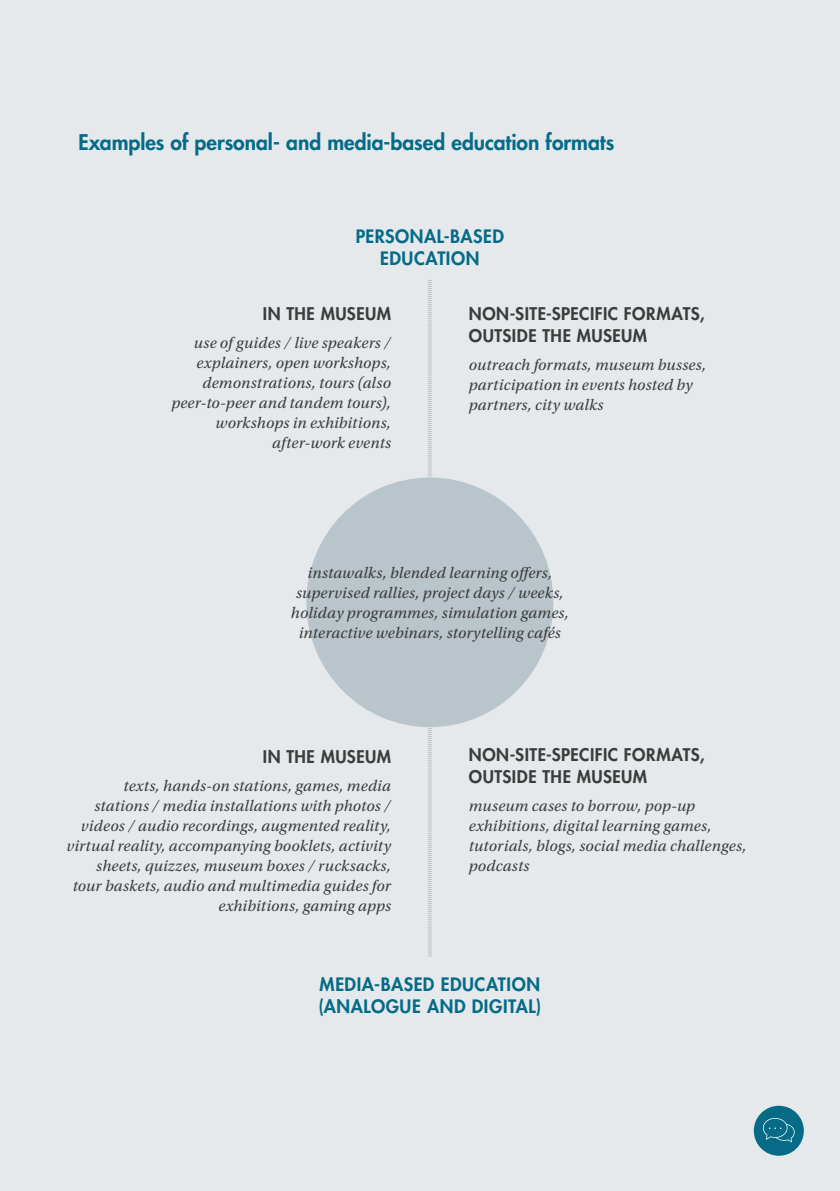
<style>
.page{position:relative;width:840px;height:1191px;background:#fff}
.page>*{position:absolute;margin:0;border:0;box-sizing:border-box;transform-origin:0 0}
.t1{font:800 21px "Futura LT Pro";color:#056b87}
.t2{font:800 18px/22px "Futura LT Pro";letter-spacing:.03em;color:#056b87;text-align:center}
.t3{font:800 17px/22px "Futura LT Pro";letter-spacing:.03em;color:#3c3c3b}
.t4{font:italic 16px/20px "Utopia Std";letter-spacing:.015em;color:#3c3c3b;text-align:right}
</style>
<div class="page">
<div style="left:0;top:0;width:839px;height:1191px;background:#e5e9ec"></div>
<div style="left:306px;top:477px;width:247px;height:250px;background:#b9c4cb;border-radius:50%"></div>
<svg style="left:428px;top:280px;width:3px;height:196px"></svg>
<svg style="left:428px;top:728px;width:3px;height:228px"></svg>
<div style="left:753px;top:1105px;width:50px;height:50px;background:#056b87;border-radius:50%"></div>
<svg style="left:762px;top:1118px;width:32px;height:24px"></svg>
<h1 class="t1" style="left:78px;top:126px;width:537px">Examples of personal- and media-based education formats</h1>
<p class="t2" style="left:355px;top:225px;width:150px">PERSONAL-BASED<br>EDUCATION</p>
<p class="t3" style="left:263px;top:302px;width:129px">IN THE MUSEUM</p>
<p class="t4" style="left:171px;top:333px;width:221px">use of guides / live speakers / explainers, open workshops, demonstrations, tours (also peer-to-peer and tandem tours), workshops in exhibitions, after-work events</p>
<p class="t3" style="left:468px;top:302px;width:237px">NON-SITE-SPECIFIC FORMATS,<br>OUTSIDE THE MUSEUM</p>
<p class="t4" style="left:468px;top:355px;width:239px;text-align:left">outreach formats, museum busses, participation in events hosted by partners, city walks</p>
<p class="t4" style="left:291px;top:563px;width:279px;text-align:center">instawalks, blended learning offers, supervised rallies, project days / weeks, holiday programmes, simulation games, interactive webinars, storytelling cafés</p>
<p class="t3" style="left:263px;top:745px;width:129px">IN THE MUSEUM</p>
<p class="t4" style="left:66px;top:776px;width:326px">texts, hands-on stations, games, media stations / media installations with photos / videos / audio recordings, augmented reality, virtual reality, accompanying booklets, activity sheets, quizzes, museum boxes / rucksacks, tour baskets, audio and multimedia guides for exhibitions, gaming apps</p>
<p class="t3" style="left:468px;top:743px;width:237px">NON-SITE-SPECIFIC FORMATS,<br>OUTSIDE THE MUSEUM</p>
<p class="t4" style="left:468px;top:796px;width:279px;text-align:left">museum cases to borrow, pop-up exhibitions, digital learning games, tutorials, blogs, social media challenges, podcasts</p>
<p class="t2" style="left:318px;top:973px;width:224px;text-align:left">MEDIA-BASED EDUCATION (ANALOGUE AND DIGITAL)</p>
</div>
